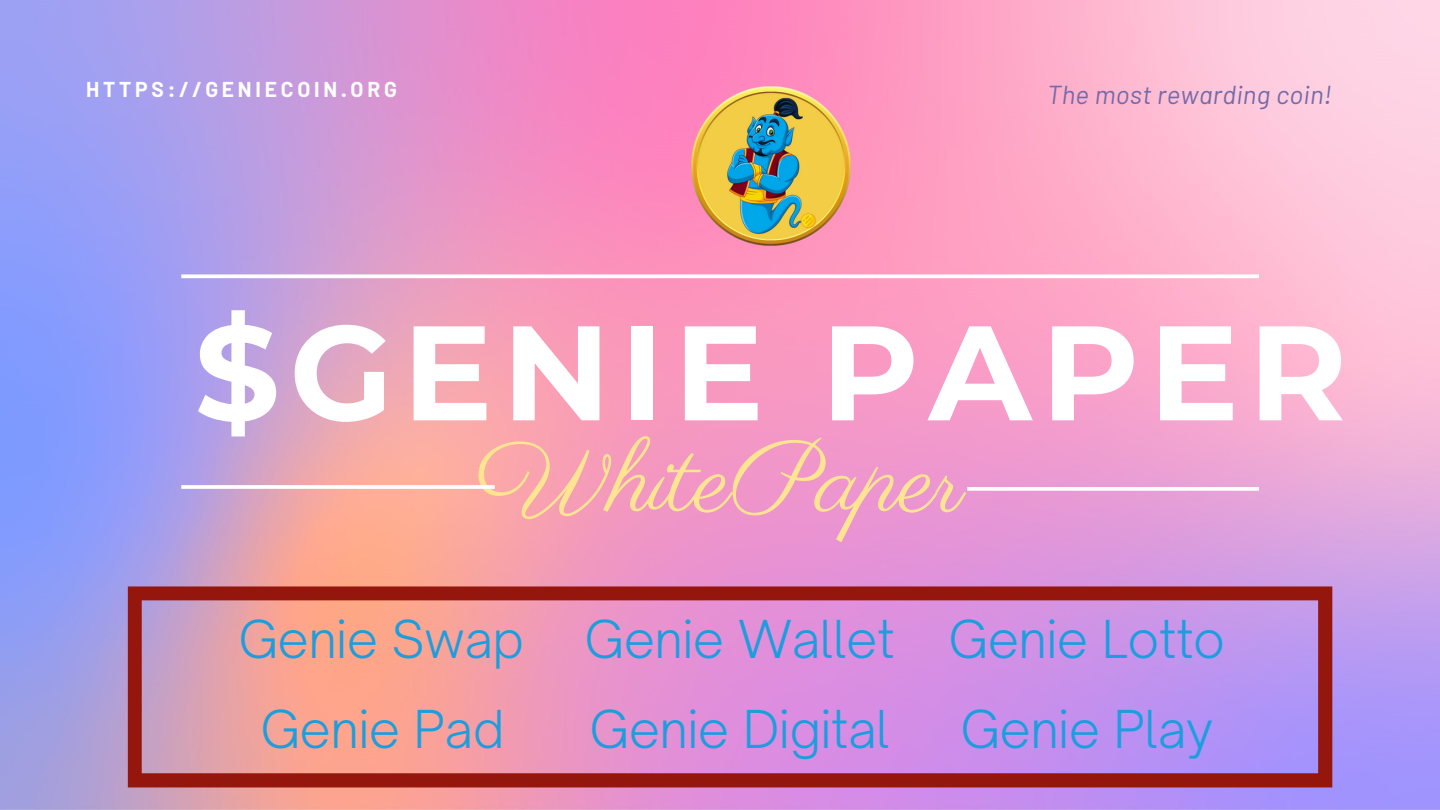
<style>
.page{position:relative;width:1440px;height:810px;background:#fff}
.page>*{position:absolute;margin:0;border:0;box-sizing:border-box;transform-origin:0 0}
.t1{font:700 134.3px "Montserrat";letter-spacing:.07em;color:#fff}
.t2{font:100px "Parisienne";letter-spacing:-.005em;color:#ffe591}
.t3{font:300 50px "Open Sauce One";color:#1b9ede}
.t4{font:italic 26px "Barlow";letter-spacing:.01em;color:#736baa}
.t5{font:700 21px "Barlow";letter-spacing:.18em;color:#fff}
</style>
<div class="page">
<img style="left:0;top:0;width:1440px;height:810px">
<svg style="left:181px;top:274px;width:1078px;height:4px"></svg>
<hr style="left:181px;top:485px;width:314px;height:4px;background:#fff6fc">
<svg style="left:967px;top:487px;width:292px;height:4px"></svg>
<svg style="left:128px;top:586px;width:1204px;height:201px;background:#d082ad"></svg>
<img style="left:686px;top:81px;width:170px;height:169px">
<p class="t5" style="left:86px;top:76px;width:312px">HTTPS://GENIECOIN.ORG</p>
<p class="t4" style="left:1047px;top:78px;width:287px">The most rewarding coin!</p>
<p class="t1" style="left:194px;top:290px;width:1154px">$GENIE PAPER</p>
<p class="t2" style="left:476px;top:418px;width:490px">WhitePaper</p>
<p class="t3" style="left:239px;top:608px;width:287px">Genie Swap</p>
<p class="t3" style="left:585px;top:608px;width:311px">Genie Wallet</p>
<p class="t3" style="left:949px;top:608px;width:277px">Genie Lotto</p>
<p class="t3" style="left:261px;top:698px;width:245px">Genie Pad</p>
<p class="t3" style="left:590px;top:698px;width:301px">Genie Digital</p>
<p class="t3" style="left:961px;top:698px;width:254px">Genie Play</p>
</div>
